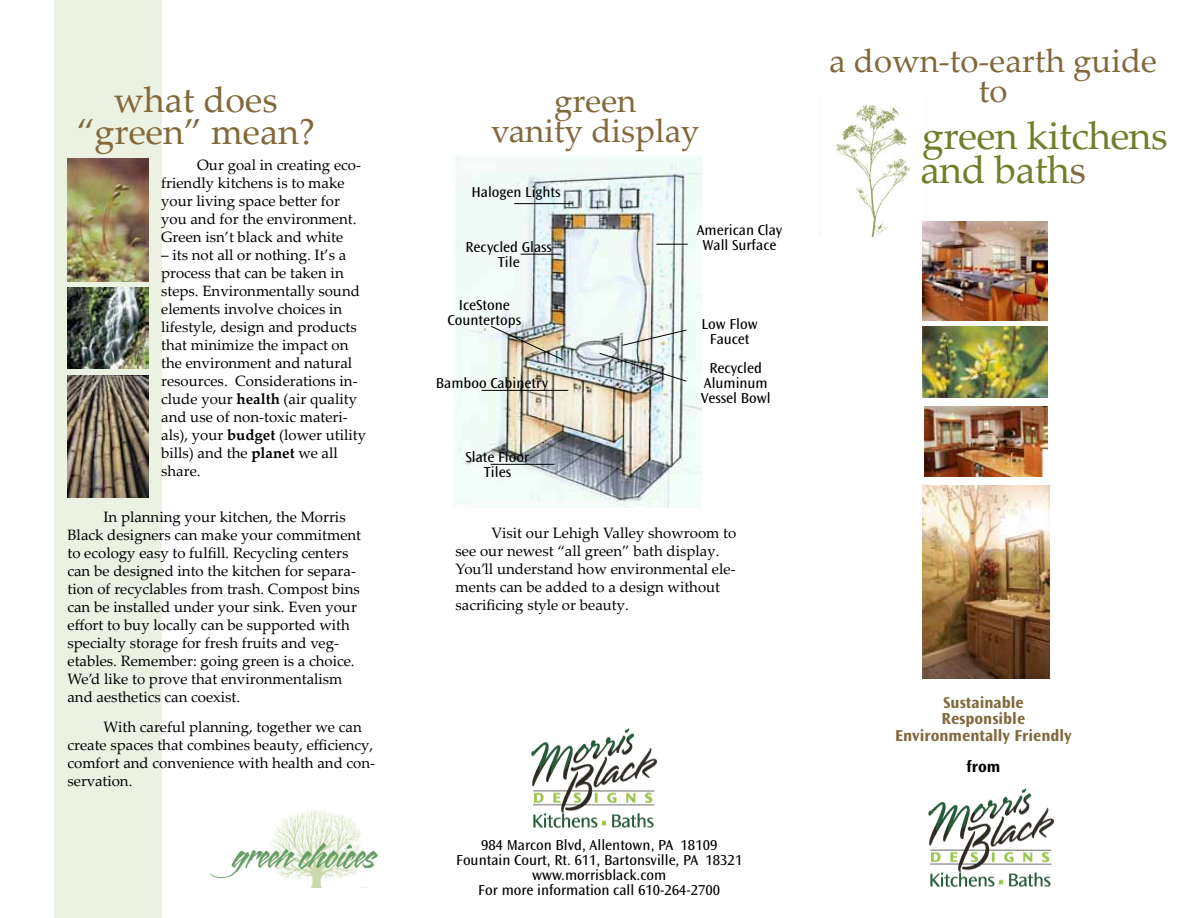
<style>
.page{position:relative;width:1188px;height:918px;background:#fff}
.page>*{position:absolute;margin:0;border:0;box-sizing:border-box;transform-origin:0 0}
.t1{font:39px "Palatino Linotype";letter-spacing:-.01em;color:#6e7e29}
.t2{font:36px/31.5px "Palatino Linotype";color:#82683b;text-align:center}
.t3{font:italic 36px "Blaze ITC";letter-spacing:-.01em;color:#669e66}
.t4{font:33px/30px "Palatino Linotype";color:#82683b;text-align:center}
.t5{font:700 16.5px/16.5px "Ocean Sans Std";color:#82683b;text-align:center}
.t6{font:700 16.5px "Ocean Sans Std";color:#000}
.t7{font:15px/18px "Palatino Linotype";color:#000}
.t8{font:15px/15px "Ocean Sans Std";color:#000;text-align:center}
.s1{font-weight:700}
.s2{color:#82683b}
</style>
<div class="page">
<div style="left:54px;top:0;width:108px;height:918px;background:#ecf2e2"></div>
<img style="left:819px;top:94px;width:107px;height:142px">
<img style="left:269px;top:809px;width:94px;height:78px">
<img style="left:68px;top:376px;width:80px;height:121px">
<img style="left:922px;top:326px;width:125px;height:71px">
<img style="left:928px;top:788px;width:126px;height:99px">
<img style="left:454px;top:156px;width:248px;height:352px">
<img style="left:68px;top:159px;width:80px;height:122px">
<img style="left:68px;top:287px;width:80px;height:81px">
<img style="left:922px;top:486px;width:128px;height:193px">
<img style="left:531px;top:728px;width:126px;height:100px">
<hr style="left:514px;top:203px;width:59px;height:1px;background:#000">
<hr style="left:656px;top:244px;width:32px;height:1px;background:#000">
<img style="left:491px;top:326px;width:72px;height:34px">
<hr style="left:482px;top:390px;width:86px;height:1px;background:#000">
<hr style="left:491px;top:464px;width:63px;height:1px;background:#000">
<svg style="left:622px;top:330px;width:65px;height:16px"></svg>
<svg style="left:599px;top:353px;width:88px;height:29px;background:#b1bcbc"></svg>
<img style="left:924px;top:406px;width:123px;height:71px">
<img style="left:922px;top:222px;width:125px;height:99px">
<hr style="left:521px;top:254px;width:40px;height:1px;background:#000">
<h2 class="t2" style="left:76px;top:83px;width:240px">what does “green” mean?</h2>
<p class="t7" style="left:161px;top:155px;width:201px;text-indent:36px">Our goal in creating eco&shy;friendly kitchens is to make your living space better for you and for the environment.<br>Green isn’t black and white</p>
<p class="t7" style="left:161px;top:245px;width:206px">– its not all or nothing. It’s a process that can be taken in steps. Environmentally sound elements involve choices in lifestyle, design and products that minimize the impact on the environment and natural resources. Considerations in&shy;clude your <span class="s1">health</span> (air quality and use of non-toxic materi&shy;als), your <span class="s1">budget</span> (lower utility bills) and the <span class="s1">planet</span> we all share.</p>
<p class="t7" style="left:67px;top:507px;width:295px;text-indent:36px">In planning your kitchen, the Morris Black designers can make your commitment to ecology easy to fulfill. Recycling centers can be designed into the kitchen for separa&shy;tion of recyclables from trash. Compost bins can be installed under your sink. Even your effort to buy locally can be supported with specialty storage for fresh fruits and veg&shy;etables. Remember: going green is a choice.<br>We’d like to prove that environmentalism and aesthetics can coexist.</p>
<p class="t7" style="left:67px;top:717px;width:309px;text-indent:36px">With careful planning, together we can create spaces that combines beauty, efficiency, comfort and convenience with health and con&shy;servation.</p>
<h2 class="t3" style="left:235px;top:825px;width:144px">green choices</h2>
<h3 class="t4" style="left:491px;top:84px;width:210px">green<br>vanity display</h3>
<p class="t8" style="left:471px;top:185px;width:91px">Halogen Lights</p>
<p class="t8" style="left:466px;top:239px;width:88px">Recycled Glass<br>Tile</p>
<p class="t8" style="left:448px;top:298px;width:75px">IceStone<br>Countertops</p>
<p class="t8" style="left:436px;top:376px;width:114px">Bamboo Cabinetry</p>
<p class="t8" style="left:466px;top:450px;width:65px">Slate Floor<br>Tiles</p>
<p class="t8" style="left:697px;top:223px;width:87px">American Clay<br>Wall Surface</p>
<p class="t8" style="left:702px;top:317px;width:58px">Low Flow<br>Faucet</p>
<p class="t8" style="left:701px;top:360px;width:71px">Recycled<br>Aluminum<br>Vessel Bowl</p>
<p class="t7" style="left:456px;top:524px;width:282px;text-indent:36px">Visit our Lehigh Valley showroom to see our newest “all green” bath display.<br>You’ll understand how environmental ele&shy;ments can be added to a design without sacrificing style or beauty.</p>
<p class="t8" style="left:456px;top:837px;width:288px">984 Marcon Blvd, Allentown, PA 18109<br>Fountain Court, Rt. 611, Bartonsville, PA 18321 www.morrisblack.com<br>For more information call 610-264-2700</p>
<h3 class="t4" style="left:829px;top:45px;width:329px">a down-to-earth guide to</h3>
<h1 class="t1" style="left:922px;top:108px;width:247px">green kitchens</h1>
<h1 class="t1" style="left:920px;top:143px;width:167px">and bath<span class="s2">s</span></h1>
<p class="t5" style="left:895px;top:694px;width:178px">Sustainable<br>Responsible<br>Environmentally Friendly</p>
<p class="t6" style="left:966px;top:758px;width:35px">from</p>
</div>
